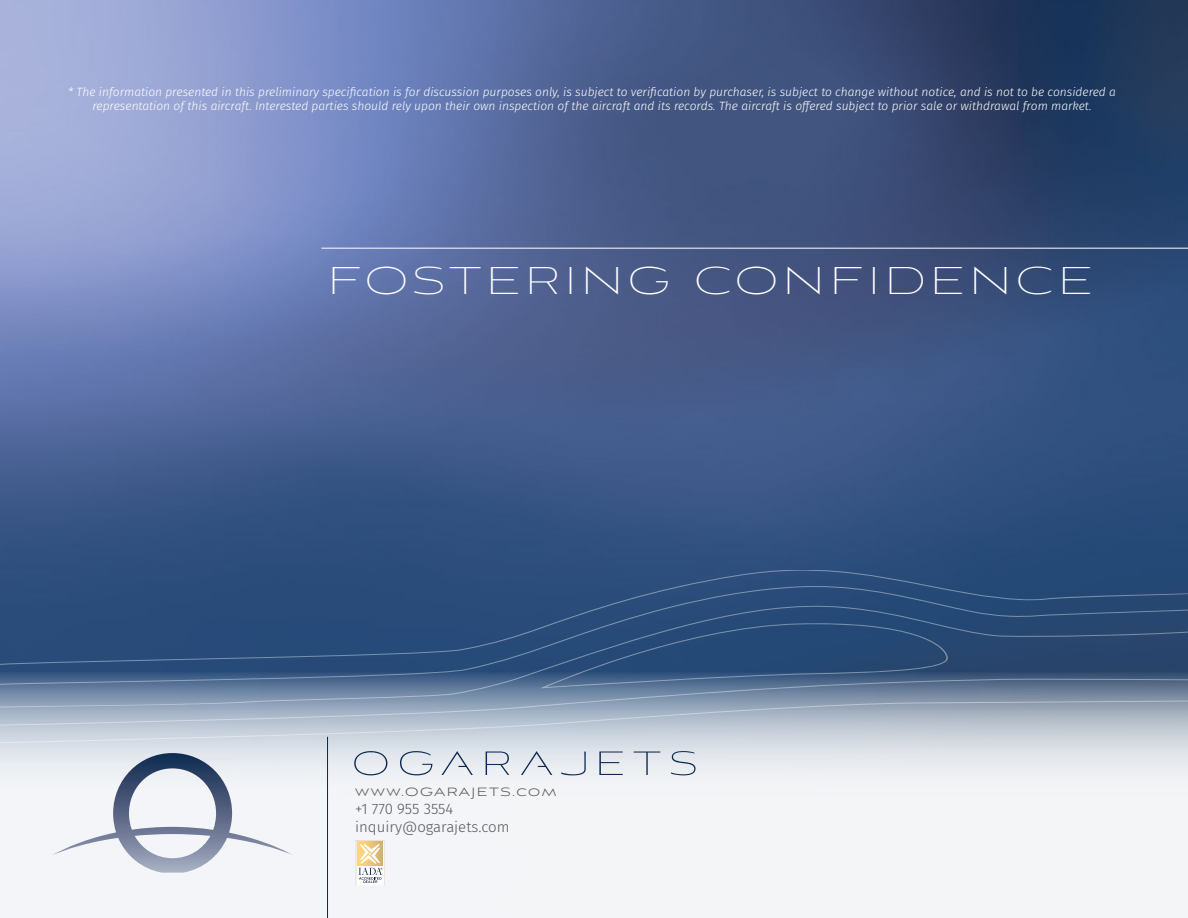
<style>
.page{position:relative;width:1188px;height:918px;background:#fff}
.page>*{position:absolute;margin:0;border:0;box-sizing:border-box;transform-origin:0 0}
.t1{font:100 48.3px "Aviano Sans";letter-spacing:.1em;color:#fff}
.t2{font:300 15px/18px "Fira Sans";color:#57585a}
.t3{font:300 15px "Aviano Sans";letter-spacing:.1em;color:#57585a}
.t4{font:italic 300 12px/14.4px "Fira Sans";color:#fff;text-align:center}
</style>
<div class="page">
<img style="left:0;top:0;width:1188px;height:570px">
<hr style="left:321px;top:248px;width:867px;height:1px;background:#fff">
<svg style="left:0;top:743px;width:1188px;height:175px;fill:#f3f5f7"></svg>
<svg style="left:52px;top:753px;width:241px;height:120px"></svg>
<hr style="left:327px;top:737px;width:1px;height:181px;background:#002d52">
<svg style="left:0;top:570px;width:1188px;height:173px;background:#546f92"></svg>
<svg style="left:354px;top:751px;width:342px;height:24px;background:#d1d7df"></svg>
<svg style="left:356px;top:840px;width:28px;height:45px"></svg>
<p class="t4" style="left:68px;top:84px;width:1049px">* The information presented in this preliminary specification is for discussion purposes only, is subject to verification by purchaser, is subject to change without notice, and is not to be considered a representation of this aircraft. Interested parties should rely upon their own inspection of the aircraft and its records. The aircraft is offered subject to prior sale or withdrawal from market.</p>
<h1 class="t1" style="left:328px;top:258px;width:766px">FOSTERING CONFIDENCE</h1>
<p class="t3" style="left:355px;top:784px;width:203px">www.OGARAJETS.com</p>
<p class="t2" style="left:355px;top:799px;width:156px">+1 770 955 3554 inquiry@ogarajets.com</p>
</div>
